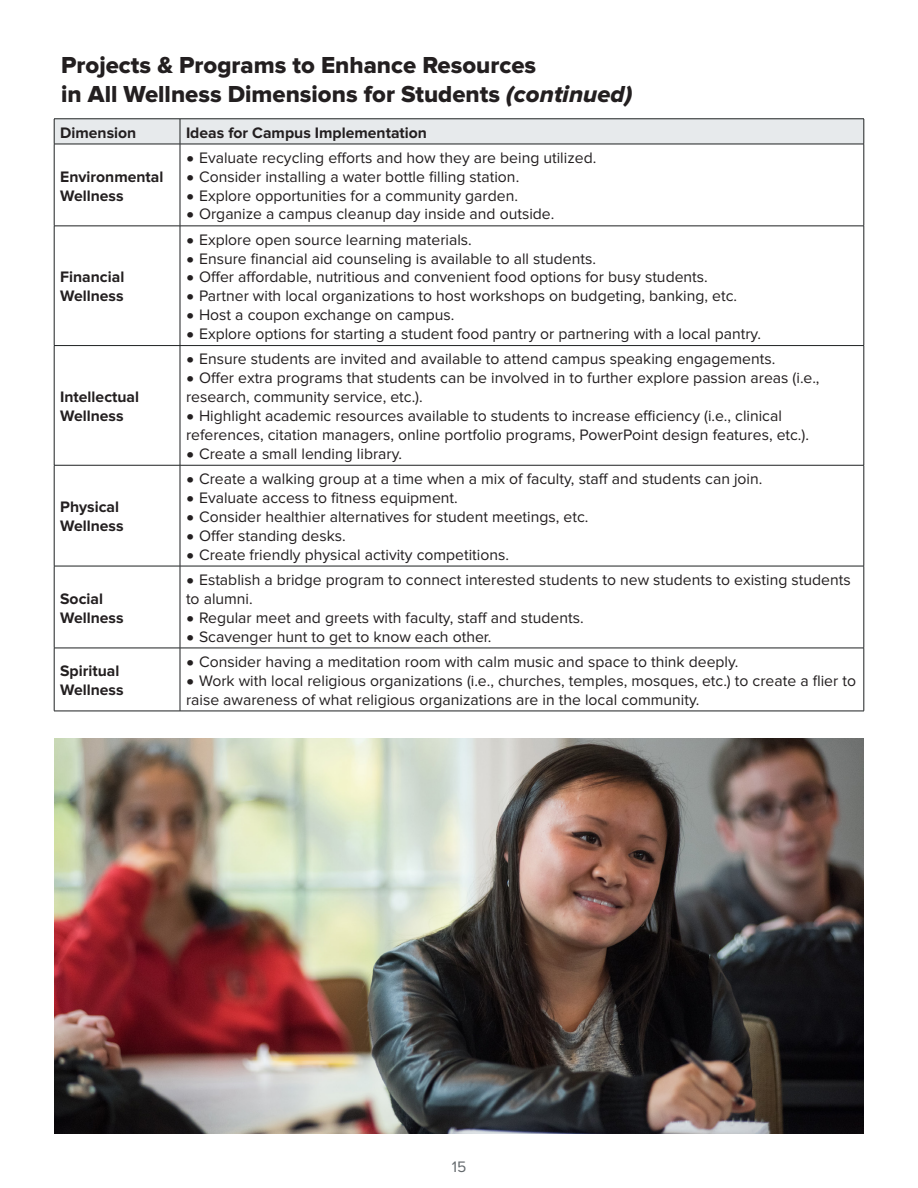
<style>
.page{position:relative;width:918px;height:1188px;background:#fff}
.page>*{position:absolute;margin:0;border:0;box-sizing:border-box;transform-origin:0 0}
.t1{font:24px/28.8px "Proxima Nova Extrabld";color:#231f20}
.t2{font:15.75px/18.9px "Proxima Nova";color:#231f20}
.t3{font:700 15.75px/18.9px "Proxima Nova";color:#231f20}
.t4{font:15.75px "Proxima Nova";color:#656a6e}
.s1{font-family:"Proxima Nova Extrabld It"}
.s2{font-family:"Buckeye Sans";font-weight:700}
</style>
<div class="page">
<svg style="left:54px;top:119px;width:811px;height:25px;background:#dfe2e4"></svg>
<hr style="left:54px;top:144px;width:126px;height:1px;background:#1e2122">
<hr style="left:54px;top:144px;width:1px;height:82px;background:#1e2122">
<hr style="left:180px;top:144px;width:684px;height:1px;background:#1e2122">
<hr style="left:180px;top:144px;width:1px;height:82px;background:#1e2122">
<hr style="left:864px;top:144px;width:1px;height:82px;background:#1e2122">
<hr style="left:54px;top:226px;width:126px;height:1px;background:#1e2122">
<hr style="left:54px;top:226px;width:1px;height:119px;background:#1e2122">
<hr style="left:180px;top:226px;width:684px;height:1px;background:#1e2122">
<hr style="left:180px;top:226px;width:1px;height:119px;background:#1e2122">
<hr style="left:864px;top:226px;width:1px;height:119px;background:#1e2122">
<hr style="left:54px;top:465px;width:1px;height:101px;background:#1e2122">
<hr style="left:180px;top:465px;width:1px;height:101px;background:#1e2122">
<hr style="left:864px;top:465px;width:1px;height:101px;background:#1e2122">
<hr style="left:54px;top:566px;width:126px;height:1px;background:#1e2122">
<hr style="left:54px;top:566px;width:1px;height:82px;background:#1e2122">
<hr style="left:180px;top:566px;width:684px;height:1px;background:#1e2122">
<hr style="left:180px;top:566px;width:1px;height:82px;background:#1e2122">
<hr style="left:864px;top:566px;width:1px;height:82px;background:#1e2122">
<hr style="left:54px;top:648px;width:126px;height:1px;background:#1e2122">
<hr style="left:54px;top:648px;width:1px;height:63px;background:#1e2122">
<hr style="left:180px;top:648px;width:684px;height:1px;background:#1e2122">
<hr style="left:180px;top:648px;width:1px;height:63px;background:#1e2122">
<hr style="left:864px;top:648px;width:1px;height:63px;background:#1e2122">
<hr style="left:54px;top:711px;width:126px;height:1px;background:#1e2122">
<hr style="left:180px;top:711px;width:684px;height:1px;background:#1e2122">
<hr style="left:54px;top:345px;width:126px;height:1px;background:#1e2122">
<hr style="left:54px;top:346px;width:1px;height:119px;background:#1e2122">
<hr style="left:54px;top:465px;width:126px;height:1px;background:#1e2122">
<hr style="left:180px;top:345px;width:684px;height:1px;background:#1e2122">
<hr style="left:180px;top:346px;width:1px;height:119px;background:#1e2122">
<hr style="left:864px;top:346px;width:1px;height:119px;background:#1e2122">
<hr style="left:180px;top:465px;width:684px;height:1px;background:#1e2122">
<img style="left:54px;top:738px;width:810px;height:396px">
<h1 class="t1" style="left:61px;top:51px;width:573px">Projects &amp; Programs to Enhance Resources<br>in All Wellness Dimensions for Students <span class="s1">(continued)</span></h1>
<p class="t3" style="left:60px;top:123px;width:78px">Dimension</p>
<p class="t3" style="left:186px;top:123px;width:243px">Ideas for Campus Implementation</p>
<p class="t3" style="left:60px;top:167px;width:105px">Environmental<br>Wellness</p>
<p class="t2" style="left:186px;top:148px;width:412px"><span class="s2">•</span> Evaluate recycling efforts and how they are being utilized.</p>
<p class="t2" style="left:186px;top:167px;width:335px"><span class="s2">•</span> Consider installing a water bottle filling station.</p>
<p class="t2" style="left:186px;top:186px;width:333px"><span class="s2">•</span> Explore opportunities for a community garden.</p>
<p class="t2" style="left:186px;top:205px;width:370px"><span class="s2">•</span> Organize a campus cleanup day inside and outside.</p>
<p class="t3" style="left:60px;top:268px;width:66px">Financial<br>Wellness</p>
<p class="t3" style="left:60px;top:388px;width:80px">Intellectual<br>Wellness</p>
<p class="t3" style="left:60px;top:498px;width:65px">Physical<br>Wellness</p>
<p class="t3" style="left:60px;top:589px;width:65px">Social<br>Wellness</p>
<p class="t3" style="left:60px;top:662px;width:65px">Spiritual<br>Wellness</p>
<p class="t2" style="left:186px;top:230px;width:287px"><span class="s2">•</span> Explore open source learning materials.</p>
<p class="t2" style="left:186px;top:249px;width:412px"><span class="s2">•</span> Ensure financial aid counseling is available to all students.</p>
<p class="t2" style="left:186px;top:268px;width:523px"><span class="s2">•</span> Offer affordable, nutritious and convenient food options for busy students.</p>
<p class="t2" style="left:186px;top:287px;width:553px"><span class="s2">•</span> Partner with local organizations to host workshops on budgeting, banking, etc.</p>
<p class="t2" style="left:186px;top:306px;width:270px"><span class="s2">•</span> Host a coupon exchange on campus.</p>
<p class="t2" style="left:186px;top:325px;width:577px"><span class="s2">•</span> Explore options for starting a student food pantry or partnering with a local pantry.</p>
<p class="t2" style="left:186px;top:350px;width:591px"><span class="s2">•</span> Ensure students are invited and available to attend campus speaking engagements.</p>
<p class="t2" style="left:186px;top:369px;width:635px"><span class="s2">•</span> Offer extra programs that students can be involved in to further explore passion areas (i.e., research, community service, etc.).</p>
<p class="t2" style="left:186px;top:407px;width:625px"><span class="s2">•</span> Highlight academic resources available to students to increase efficiency (i.e., clinical references, citation managers, online portfolio programs, PowerPoint design features, etc.).</p>
<p class="t2" style="left:186px;top:444px;width:218px"><span class="s2">•</span> Create a small lending library.</p>
<p class="t2" style="left:186px;top:470px;width:578px"><span class="s2">•</span> Create a walking group at a time when a mix of faculty, staff and students can join.</p>
<p class="t2" style="left:186px;top:489px;width:273px"><span class="s2">•</span> Evaluate access to fitness equipment.</p>
<p class="t2" style="left:186px;top:507px;width:404px"><span class="s2">•</span> Consider healthier alternatives for student meetings, etc.</p>
<p class="t2" style="left:186px;top:526px;width:161px"><span class="s2">•</span> Offer standing desks.</p>
<p class="t2" style="left:186px;top:545px;width:325px"><span class="s2">•</span> Create friendly physical activity competitions.</p>
<p class="t2" style="left:186px;top:570px;width:666px"><span class="s2">•</span> Establish a bridge program to connect interested students to new students to existing students to alumni.</p>
<p class="t2" style="left:186px;top:608px;width:399px"><span class="s2">•</span> Regular meet and greets with faculty, staff and students.</p>
<p class="t2" style="left:186px;top:627px;width:307px"><span class="s2">•</span> Scavenger hunt to get to know each other.</p>
<p class="t2" style="left:186px;top:652px;width:554px"><span class="s2">•</span> Consider having a meditation room with calm music and space to think deeply.</p>
<p class="t2" style="left:186px;top:671px;width:672px"><span class="s2">•</span> Work with local religious organizations (i.e., churches, temples, mosques, etc.) to create a flier to raise awareness of what religious organizations are in the local community.</p>
<p class="t4" style="left:452px;top:1157px;width:16px">15</p>
</div>
